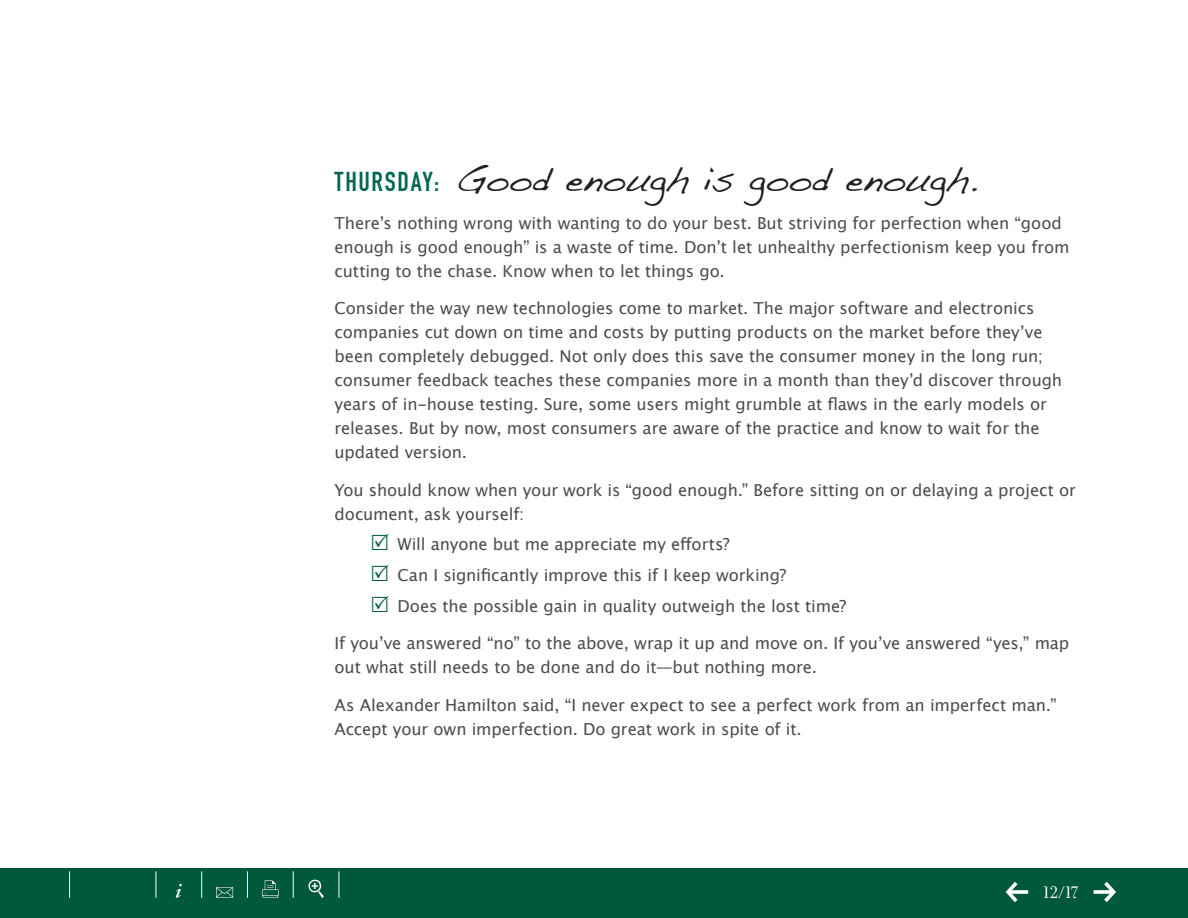
<style>
.page{position:relative;width:1188px;height:918px;background:#fff}
.page>*{position:absolute;margin:0;border:0;box-sizing:border-box;transform-origin:0 0}
.t1{font:36px "Handwriting Dakota";letter-spacing:.01em;color:#231f20}
.t2{font:18px "Filosofia OT";color:#fff}
.t3{font:16.5px/24px "Lucida Grande";letter-spacing:-.005em;color:#4d4d4f}
.s1{font-family:"DIN Engschrift";font-size:27px;color:#006851}
</style>
<div class="page">
<div style="left:0;top:868px;width:1188px;height:50px;background:#00583d"></div>
<svg style="left:69px;top:871px;width:1px;height:27px"></svg>
<svg style="left:156px;top:871px;width:1px;height:27px"></svg>
<svg style="left:201px;top:871px;width:1px;height:27px"></svg>
<svg style="left:247px;top:871px;width:1px;height:27px"></svg>
<svg style="left:293px;top:871px;width:1px;height:27px"></svg>
<svg style="left:339px;top:871px;width:1px;height:27px"></svg>
<svg style="left:1006px;top:882px;width:22px;height:20px"></svg>
<svg style="left:1094px;top:882px;width:22px;height:20px"></svg>
<svg style="left:176px;top:884px;width:6px;height:14px"></svg>
<svg style="left:309px;top:880px;width:15px;height:18px"></svg>
<svg style="left:262px;top:880px;width:17px;height:18px"></svg>
<svg style="left:216px;top:887px;width:17px;height:11px"></svg>
<h1 class="t1" style="left:334px;top:158px;width:644px"><span class="s1">THURSDAY :</span> Good enough is good enough.</h1>
<p class="t3" style="left:334px;top:211px;width:737px">There’s nothing wrong with wanting to do your best. But striving for perfection when “good enough is good enough” is a waste of time. Don’t let unhealthy perfectionism keep you from cutting to the chase. Know when to let things go.</p>
<p class="t3" style="left:334px;top:297px;width:729px">Consider the way new technologies come to market. The major software and electronics companies cut down on time and costs by putting products on the market before they’ve been completely debugged. Not only does this save the consumer money in the long run; consumer feedback teaches these companies more in a month than they’d discover through years of in-house testing. Sure, some users might grumble at flaws in the early models or releases. But by now, most consumers are aware of the practice and know to wait for the updated version.</p>
<p class="t3" style="left:334px;top:478px;width:743px">You should know when your work is “good enough.” Before sitting on or delaying a project or document, ask yourself:</p>
<p class="t3" style="left:398px;top:529px;width:450px;line-height:30.8px">Will anyone but me appreciate my efforts?<br>Can I significantly improve this if I keep working?<br>Does the possible gain in quality outweigh the lost time?</p>
<p class="t3" style="left:334px;top:632px;width:736px">If you’ve answered “no” to the above, wrap it up and move on. If you’ve answered “yes,” map out what still needs to be done and do it—but nothing more.</p>
<p class="t3" style="left:334px;top:693px;width:724px">As Alexander Hamilton said, “I never expect to see a perfect work from an imperfect man.”<br>Accept your own imperfection. Do great work in spite of it.</p>
<p class="t2" style="left:1043px;top:882px;width:37px">12/17</p>
</div>
